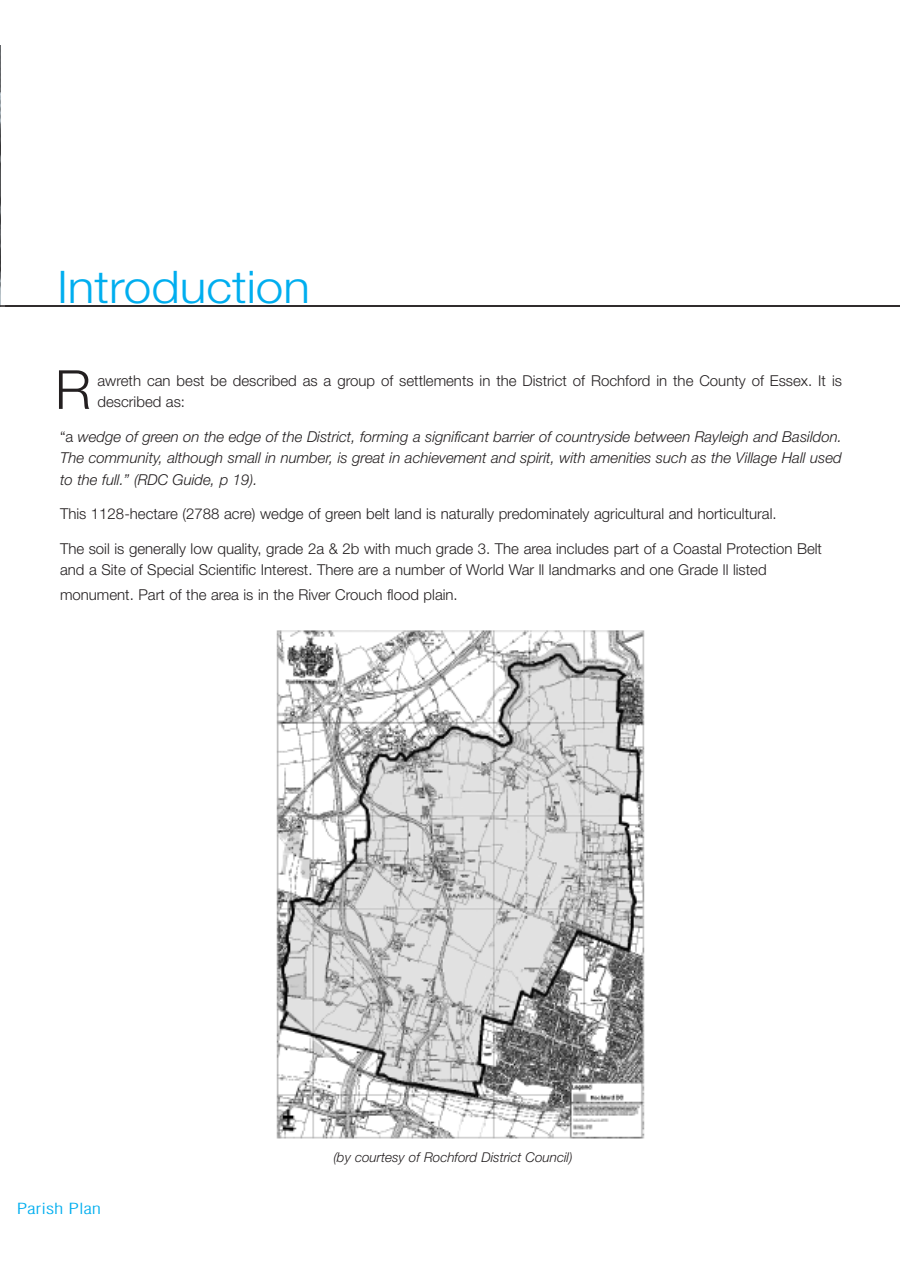
<style>
.page{position:relative;width:900px;height:1269px;background:#fff}
.page>*{position:absolute;margin:0;border:0;box-sizing:border-box;transform-origin:0 0}
.t1{font:300 54px "Helvetica Neue";color:#231f20}
.t2{font:300 45px "Helvetica Neue";color:#00aeef;scale:1.1 1}
.t3{font:300 15px/21.3px "Helvetica Neue";color:#231f20}
.t4{font:italic 300 15px/21.3px "Helvetica Neue";color:#231f20;text-align:justify}
.t5{font:300 condensed 15px "Helvetica";color:#00aeef;scale:1.4 1}
.t6{font:italic 300 13.5px "Helvetica Neue";color:#231f20}
.s1{font-style:normal}
</style>
<div class="page">
<hr style="left:0;top:305px;width:900px;height:2px;background:#231f20">
<img style="left:0;top:45px;width:1px;height:260px">
<img style="left:276px;top:630px;width:369px;height:509px">
<h2 class="t2" style="left:57px;top:259px;width:232px">Introduction</h2>
<h1 class="t1" style="left:55px;top:357px;width:38px">R</h1>
<p class="t3" style="left:98px;top:370px;width:746px">awreth can best be described as a group of settlements in the District of Rochford in the County of Essex. It is described as:</p>
<p class="t4" style="left:60px;top:426px;width:784px"><span class="s1">“a</span> wedge of green on the edge of the District, forming a significant barrier of countryside between Rayleigh and Basildon.<br>The community, although small in number, is great in achievement and spirit, with amenities such as the Village Hall used to the full.” (RDC Guide, p 19).</p>
<p class="t3" style="left:60px;top:503px;width:718px">This 1128-hectare (2788 acre) wedge of green belt land is naturally predominately agricultural and horticultural.</p>
<p class="t3" style="left:60px;top:538px;width:764px">The soil is generally low quality, grade 2a &amp; 2b with much grade 3. The area includes part of a Coastal Protection Belt and a Site of Special Scientific Interest. There are a number of World War ll landmarks and one Grade ll listed</p>
<p class="t3" style="left:60px;top:583px;width:399px">monument. Part of the area is in the River Crouch flood plain.</p>
<p class="t5" style="left:17px;top:1200px;width:62px">Parish Plan</p>
<p class="t6" style="left:333px;top:1149px;width:241px">(by courtesy of Rochford District Council)</p>
</div>
